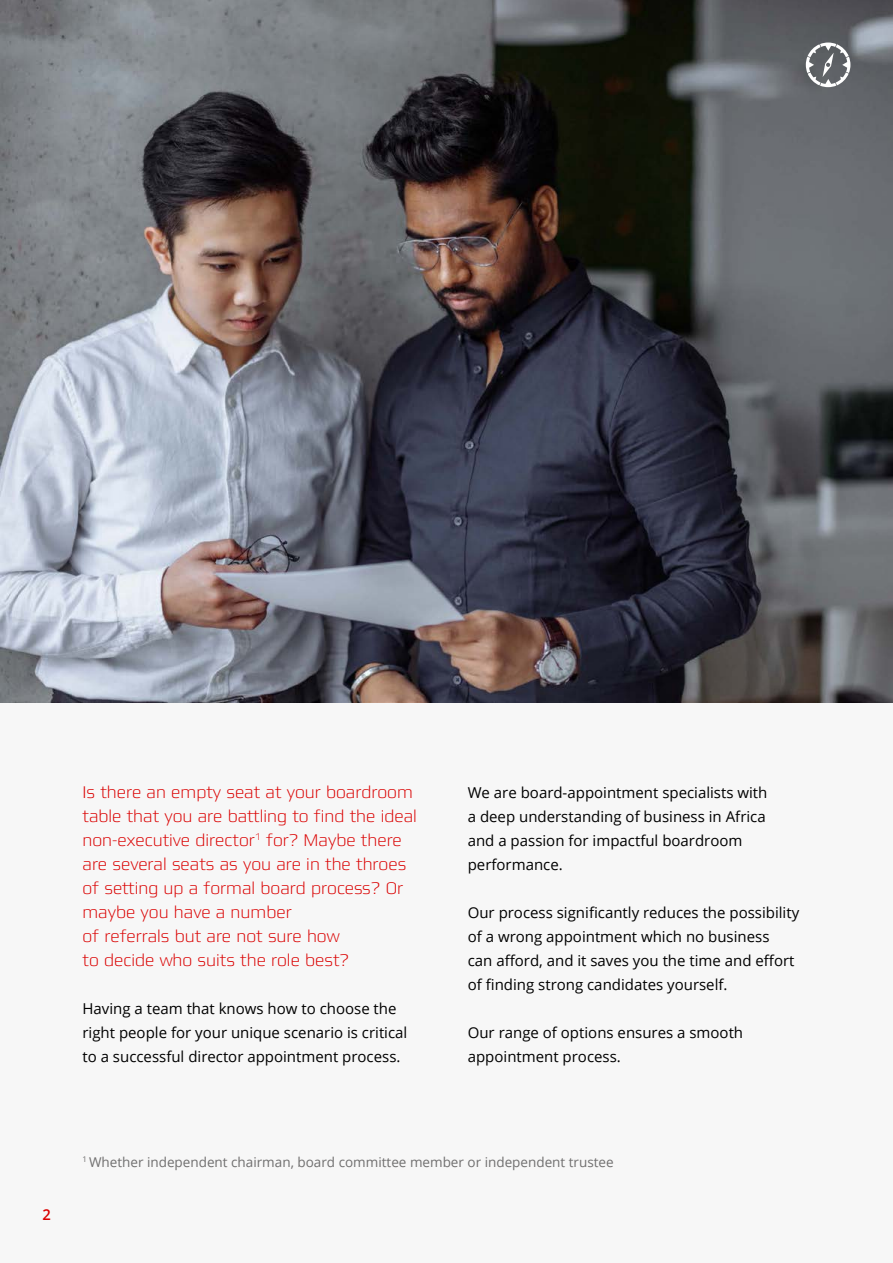
<style>
.page{position:relative;width:893px;height:1263px;background:#fff}
.page>*{position:absolute;margin:0;border:0;box-sizing:border-box;transform-origin:0 0}
.t1{font:300 18px/24px "Mdd";color:#da0000}
.t2{font:15px/24px "Open Sans";color:#000}
.t3{font:600 15px "Open Sans";color:#da0000}
.t4{font:13.5px "Open Sans";color:#706f6f}
</style>
<div class="page">
<div style="left:0;top:702px;width:893px;height:561px;background:#f7f7f7"></div>
<img style="left:0;top:0;width:893px;height:702px">
<svg style="left:806px;top:43px;width:44px;height:44px"></svg>
<p class="t1" style="left:82px;top:781px;width:336px">Is there an empty seat at your boardroom table that you are battling to find the ideal non-executive director<sup>1</sup> for? Maybe there are several seats as you are in the throes of setting up a formal board process? Or maybe you have a number<br>of referrals but are not sure how<br>to decide who suits the role best?</p>
<p class="t2" style="left:82px;top:996px;width:326px">Having a team that knows how to choose the right people for your unique scenario is critical to a successful director appointment process.</p>
<p class="t2" style="left:468px;top:780px;width:301px">We are board-appointment specialists with a deep understanding of business in Africa and a passion for impactful boardroom performance.</p>
<p class="t2" style="left:468px;top:900px;width:333px">Our process significantly reduces the possibility of a wrong appointment which no business<br>can afford, and it saves you the time and effort of finding strong candidates yourself.</p>
<p class="t2" style="left:468px;top:1020px;width:277px">Our range of options ensures a smooth appointment process.</p>
<p class="t3" style="left:43px;top:1205px;width:10px">2</p>
<p class="t4" style="left:82px;top:1153px;width:533px"><sup>1</sup> Whether independent chairman, board committee member or independent trustee</p>
</div>
